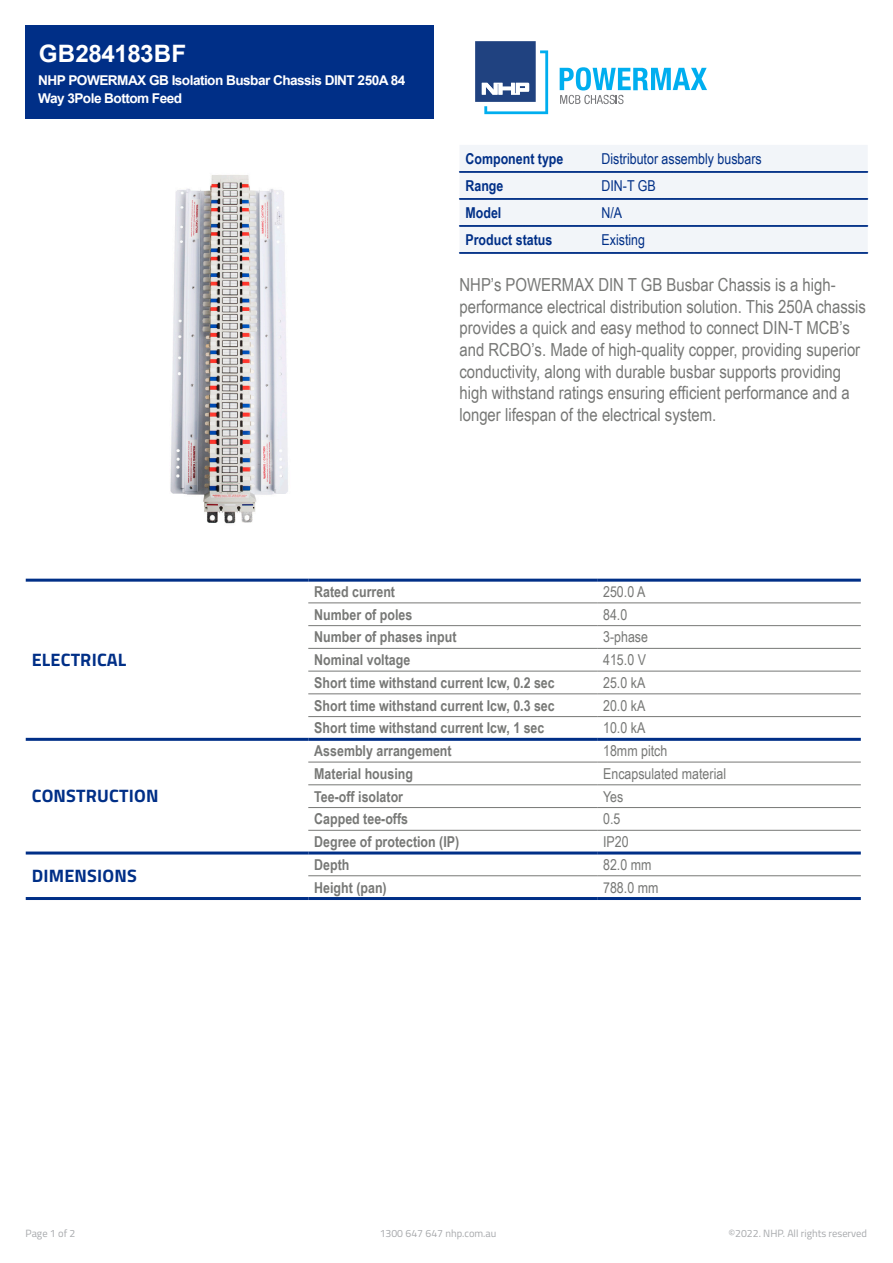
<style>
.page{position:relative;width:893px;height:1263px;background:#fff}
.page>*{position:absolute;margin:0;border:0;box-sizing:border-box;transform-origin:0 0}
.Item_Number{font:700 24px "Arial";letter-spacing:-.02em;color:#fff}
.t1{font:18px/21.6px "Arial Narrow";color:#777876}
.t2{font:700 18px "Titillium";letter-spacing:.01em;color:#002f87}
.t3{font:700 15px "Arial Narrow";color:#777876}
.t4{font:15px "Arial Narrow";color:#777876}
.t5{font:15px "Arial Narrow";color:#002f87}
.t6{font:700 15px "Arial Narrow";color:#002f87}
.Display_Name{font:700 13.5px/18px "Arial";letter-spacing:-.04em;color:#fff}
.t7{font:10.5px "Titillium";color:#a7a9ac}
</style>
<div class="page">
<div style="left:26px;top:26px;width:408px;height:93px;background:#002f87"></div>
<svg style="left:475px;top:41px;width:73px;height:73px"></svg>
<svg style="left:560px;top:67px;width:147px;height:37px"></svg>
<hr style="left:308px;top:603px;width:289px;height:1px;background:#777876">
<hr style="left:308px;top:625px;width:289px;height:1px;background:#777876">
<hr style="left:308px;top:648px;width:289px;height:1px;background:#777876">
<hr style="left:308px;top:671px;width:289px;height:1px;background:#777876">
<hr style="left:308px;top:694px;width:289px;height:1px;background:#777876">
<hr style="left:308px;top:716px;width:289px;height:1px;background:#777876">
<hr style="left:308px;top:762px;width:289px;height:1px;background:#777876">
<hr style="left:308px;top:784px;width:289px;height:1px;background:#777876">
<hr style="left:308px;top:807px;width:289px;height:1px;background:#777876">
<hr style="left:308px;top:830px;width:289px;height:1px;background:#777876">
<hr style="left:308px;top:875px;width:289px;height:1px;background:#777876">
<hr style="left:308px;top:738px;width:289px;height:3px;background:#002f87">
<hr style="left:597px;top:738px;width:264px;height:3px;background:#002f87">
<hr style="left:308px;top:851px;width:289px;height:3px;background:#002f87">
<hr style="left:597px;top:851px;width:264px;height:3px;background:#002f87">
<hr style="left:26px;top:738px;width:282px;height:3px;background:#002f87">
<hr style="left:26px;top:851px;width:282px;height:3px;background:#002f87">
<hr style="left:26px;top:579px;width:282px;height:3px;background:#002f87">
<hr style="left:308px;top:579px;width:289px;height:3px;background:#002f87">
<hr style="left:597px;top:579px;width:264px;height:3px;background:#002f87">
<hr style="left:26px;top:897px;width:282px;height:3px;background:#002f87">
<hr style="left:308px;top:897px;width:289px;height:3px;background:#002f87">
<hr style="left:597px;top:897px;width:264px;height:3px;background:#002f87">
<hr style="left:597px;top:603px;width:264px;height:1px;background:#777876">
<hr style="left:597px;top:625px;width:264px;height:1px;background:#777876">
<hr style="left:597px;top:648px;width:264px;height:1px;background:#777876">
<hr style="left:597px;top:671px;width:264px;height:1px;background:#777876">
<hr style="left:597px;top:694px;width:264px;height:1px;background:#777876">
<hr style="left:597px;top:716px;width:264px;height:1px;background:#777876">
<hr style="left:597px;top:762px;width:264px;height:1px;background:#777876">
<hr style="left:597px;top:784px;width:264px;height:1px;background:#777876">
<hr style="left:597px;top:807px;width:264px;height:1px;background:#777876">
<hr style="left:597px;top:830px;width:264px;height:1px;background:#777876">
<hr style="left:597px;top:875px;width:264px;height:1px;background:#777876">
<img style="left:170px;top:175px;width:118px;height:349px">
<svg style="left:459px;top:145px;width:409px;height:109px"></svg>
<p class="Item_Number" style="left:39px;top:37px;width:149px">GB284183BF</p>
<p class="Display_Name" style="left:38px;top:71px;width:369px">NHP POWERMAX GB Isolation Busbar Chassis DINT 250A 84<br>Way 3Pole Bottom Feed</p>
<p class="t6" style="left:465px;top:147px;width:99px">Component type</p>
<p class="t5" style="left:602px;top:147px;width:162px">Distributor assembly busbars</p>
<p class="t6" style="left:465px;top:174px;width:39px">Range</p>
<p class="t5" style="left:602px;top:174px;width:56px">DIN-T GB</p>
<p class="t6" style="left:465px;top:201px;width:37px">Model</p>
<p class="t5" style="left:602px;top:201px;width:22px">N/A</p>
<p class="t6" style="left:465px;top:228px;width:88px">Product status</p>
<p class="t5" style="left:602px;top:228px;width:45px">Existing</p>
<p class="t1" style="left:459px;top:273px;width:408px">NHP’s POWERMAX DIN T GB Busbar Chassis is a high&shy;performance electrical distribution solution. This 250A chassis provides a quick and easy method to connect DIN-T MCB’s and RCBO’s. Made of high-quality copper, providing superior conductivity, along with durable busbar supports providing high withstand ratings ensuring efficient performance and a longer lifespan of the electrical system.</p>
<p class="t2" style="left:32px;top:646px;width:96px">ELECTRICAL</p>
<p class="t2" style="left:32px;top:782px;width:128px">CONSTRUCTION</p>
<p class="t2" style="left:32px;top:862px;width:107px">DIMENSIONS</p>
<p class="t3" style="left:314px;top:580px;width:82px">Rated current</p>
<p class="t4" style="left:603px;top:581px;width:44px">250.0 A</p>
<p class="t3" style="left:314px;top:603px;width:100px">Number of poles</p>
<p class="t4" style="left:603px;top:603px;width:26px">84.0</p>
<p class="t3" style="left:314px;top:626px;width:144px">Number of phases input</p>
<p class="t4" style="left:603px;top:626px;width:46px">3-phase</p>
<p class="t3" style="left:314px;top:648px;width:97px">Nominal voltage</p>
<p class="t4" style="left:603px;top:649px;width:44px">415.0 V</p>
<p class="t3" style="left:314px;top:671px;width:242px">Short time withstand current Icw, 0.2 sec</p>
<p class="t4" style="left:603px;top:671px;width:44px">25.0 kA</p>
<p class="t3" style="left:314px;top:694px;width:242px">Short time withstand current Icw, 0.3 sec</p>
<p class="t4" style="left:603px;top:694px;width:44px">20.0 kA</p>
<p class="t3" style="left:314px;top:717px;width:232px">Short time withstand current Icw, 1 sec</p>
<p class="t4" style="left:603px;top:717px;width:44px">10.0 kA</p>
<p class="t3" style="left:314px;top:739px;width:139px">Assembly arrangement</p>
<p class="t4" style="left:603px;top:740px;width:66px">18mm pitch</p>
<p class="t3" style="left:314px;top:762px;width:100px">Material housing</p>
<p class="t4" style="left:603px;top:762px;width:124px">Encapsulated material</p>
<p class="t3" style="left:314px;top:785px;width:90px">Tee-off isolator</p>
<p class="t4" style="left:603px;top:785px;width:22px">Yes</p>
<p class="t3" style="left:314px;top:808px;width:95px">Capped tee-offs</p>
<p class="t4" style="left:603px;top:808px;width:19px">0.5</p>
<p class="t3" style="left:314px;top:830px;width:146px">Degree of protection (IP)</p>
<p class="t4" style="left:603px;top:831px;width:27px">IP20</p>
<p class="t3" style="left:314px;top:853px;width:37px">Depth</p>
<p class="t4" style="left:603px;top:853px;width:50px">82.0 mm</p>
<p class="t3" style="left:314px;top:876px;width:74px">Height (pan)</p>
<p class="t4" style="left:603px;top:876px;width:57px">788.0 mm</p>
<p class="t7" style="left:26px;top:1226px;width:51px">Page 1 of 2</p>
<p class="t7" style="left:380px;top:1226px;width:118px">1300 647 647 nhp.com.au</p>
<p class="t7" style="left:728px;top:1226px;width:140px">©2022. NHP. All rights reserved</p>
</div>
